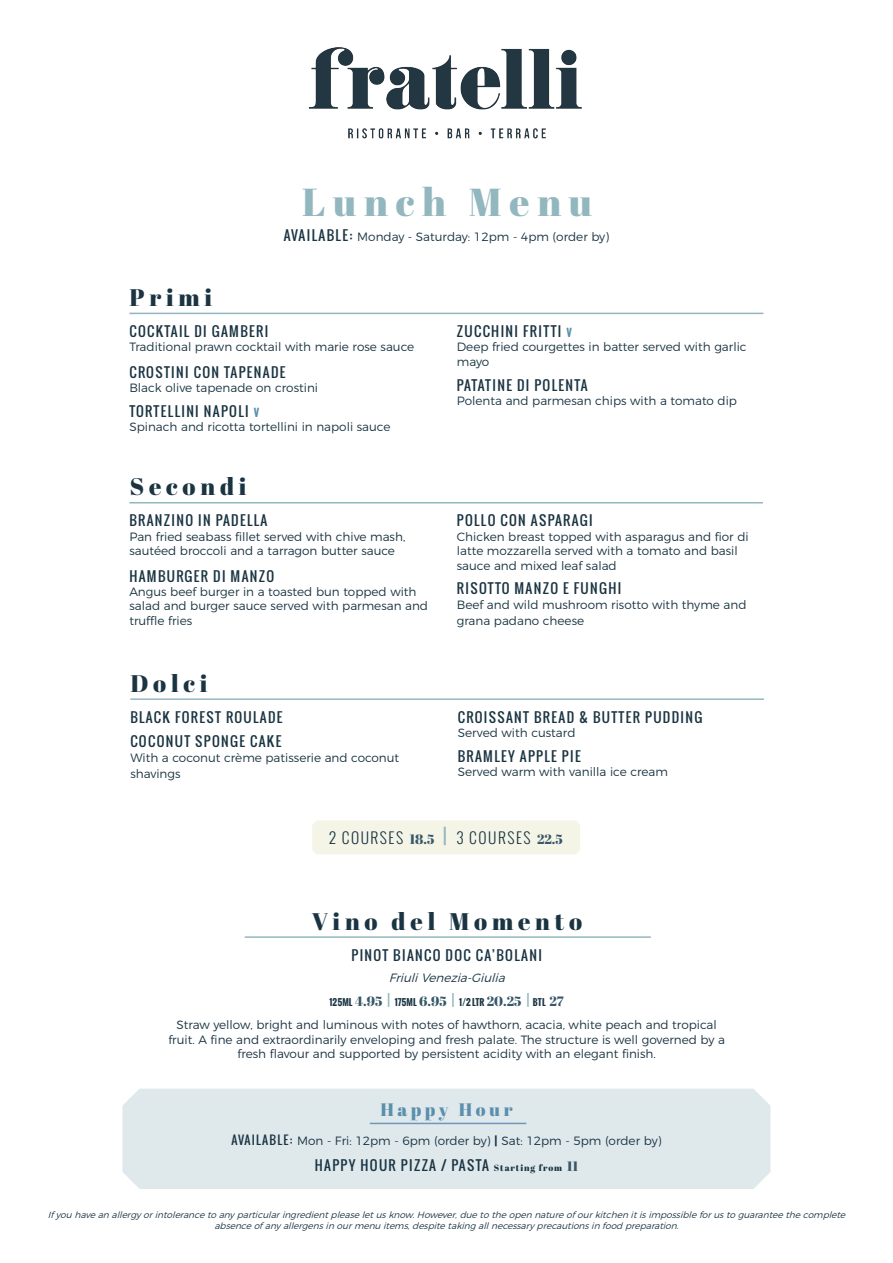
<style>
.page{position:relative;width:893px;height:1263px;background:#fff}
.page>*{position:absolute;margin:0;border:0;box-sizing:border-box;transform-origin:0 0}
.t1{font:39px "Abril Fatface";letter-spacing:.2em;color:#93b7be}
.t2{font:24px "Abril Fatface";letter-spacing:.2em;color:#1a3442}
.t3{font:18px "Abril Fatface";letter-spacing:.2em;color:#5b8fac}
.t4{font:300 15px "Oswald";letter-spacing:.1em;color:#183341}
.t5{font:13.5px "Oswald";letter-spacing:.1em;color:#1a3442}
.t6{font:300 12px/14.4px "Montserrat";color:#1a3442}
.t7{font:300 12px/14.4px "Montserrat";color:#183341}
.t8{font:italic 300 12px "Montserrat";color:#1a3442}
.t9{font:italic 300 9px/10.8px "Montserrat";color:#1a3442;text-align:center}
.t10{font:700 9px "Oswald";color:#1a3442}
.s1{font-family:"Oswald";font-weight:400;font-size:13.5px}
.s2{font-weight:700;font-size:10.5px;color:#5b8fac}
.s3{font-family:"Abril Fatface";font-weight:400;font-size:13.5px;color:#38586a}
.s4{font-weight:700;font-size:18px;color:#93b7be}
.s5{font-size:13.5px;color:#93b7be}
.s6{font-family:"Oswald";font-weight:400}
.s7{font-weight:700}
.s8{font-family:"Abril Fatface";font-size:9px}
.s9{font-family:"Abril Fatface";color:#38586a}
</style>
<div class="page">
<div style="left:312px;top:820px;width:268px;height:34px;background:#f4f4e7"></div>
<hr style="left:129px;top:313px;width:634px;height:1px;background:#93b7be">
<hr style="left:130px;top:698px;width:634px;height:2px;background:#93b7be">
<hr style="left:129px;top:502px;width:634px;height:1px;background:#93b7be">
<img style="left:308px;top:47px;width:274px;height:92px">
<div style="left:122px;top:1089px;width:648px;height:100px;background:#dfe9ec"></div>
<hr style="left:370px;top:1123px;width:156px;height:1px;background:#6d98ba">
<hr style="left:245px;top:936px;width:406px;height:2px;background:#93b7be">
<p class="t1" style="left:302px;top:174px;width:291px">Lunch Menu</p>
<p class="t2" style="left:129px;top:280px;width:84px">Primi</p>
<p class="t6" style="left:284px;top:229px;width:327px"><span class="s1">AVAILABLE:</span> Monday - Saturday: 12pm - 4pm (order by)</p>
<p class="t5" style="left:129px;top:321px;width:141px">COCKTAIL DI GAMBERI</p>
<p class="t6" style="left:129px;top:339px;width:286px">Traditional prawn cocktail with marie rose sauce</p>
<p class="t5" style="left:129px;top:362px;width:158px">CROSTINI CON TAPENADE</p>
<p class="t6" style="left:129px;top:380px;width:190px">Black olive tapenade on crostini</p>
<p class="t5" style="left:129px;top:401px;width:131px">TORTELLINI NAPOLI <span class="s2">V</span></p>
<p class="t6" style="left:129px;top:419px;width:263px">Spinach and ricotta tortellini in napoli sauce</p>
<p class="t2" style="left:130px;top:470px;width:118px">Secondi</p>
<p class="t5" style="left:129px;top:510px;width:140px">BRANZINO IN PADELLA</p>
<p class="t7" style="left:129px;top:528px;width:277px">Pan fried seabass fillet served with chive mash, sautéed broccoli and a tarragon butter sauce</p>
<p class="t5" style="left:129px;top:566px;width:146px">HAMBURGER DI MANZO</p>
<p class="t6" style="left:129px;top:584px;width:300px">Angus beef burger in a toasted bun topped with salad and burger sauce served with parmesan and truffle fries</p>
<p class="t2" style="left:130px;top:666px;width:79px">Dolci</p>
<p class="t5" style="left:130px;top:707px;width:154px">BLACK FOREST ROULADE</p>
<p class="t5" style="left:130px;top:731px;width:153px">COCONUT SPONGE CAKE</p>
<p class="t6" style="left:130px;top:748px;width:270px;line-height:16.2px">With a coconut crème patisserie and coconut shavings</p>
<p class="t5" style="left:457px;top:321px;width:117px">ZUCCHINI FRITTI <span class="s2">V</span></p>
<p class="t6" style="left:457px;top:339px;width:291px">Deep fried courgettes in batter served with garlic mayo</p>
<p class="t5" style="left:457px;top:374px;width:132px">PATATINE DI POLENTA</p>
<p class="t6" style="left:457px;top:392px;width:282px">Polenta and parmesan chips with a tomato dip</p>
<p class="t5" style="left:457px;top:510px;width:137px">POLLO CON ASPARAGI</p>
<p class="t6" style="left:457px;top:528px;width:293px">Chicken breast topped with asparagus and fior di latte mozzarella served with a tomato and basil sauce and mixed leaf salad</p>
<p class="t5" style="left:457px;top:578px;width:166px">RISOTTO MANZO E FUNGHI</p>
<p class="t6" style="left:457px;top:595px;width:291px;line-height:16.2px">Beef and wild mushroom risotto with thyme and grana padano cheese</p>
<p class="t5" style="left:458px;top:707px;width:246px">CROISSANT BREAD &amp; BUTTER PUDDING</p>
<p class="t6" style="left:458px;top:725px;width:119px">Served with custard</p>
<p class="t5" style="left:458px;top:746px;width:124px">BRAMLEY APPLE PIE</p>
<p class="t6" style="left:458px;top:764px;width:212px">Served warm with vanilla ice cream</p>
<p class="t4" style="left:329px;top:827px;width:235px">2 COURSES <span class="s3">18.5</span> <span class="s4">|</span> 3 COURSES <span class="s3">22.5</span></p>
<p class="t2" style="left:312px;top:904px;width:272px">Vino del Momento</p>
<p class="t5" style="left:351px;top:945px;width:192px">PINOT BIANCO DOC CA’BOLANI</p>
<p class="t8" style="left:389px;top:968px;width:122px">FriuliVenezia-Giulia</p>
<p class="t10" style="left:330px;top:996px;width:236px">125ML <span class="s3">4.95</span> <span class="s5">|</span> 175ML <span class="s3">6.95</span> <span class="s5">|</span> 1/2 LTR <span class="s3">20.25</span> <span class="s5">|</span> BTL <span class="s3">27</span></p>
<p class="t6" style="left:168px;top:1017px;width:558px;text-align:center">Straw yellow, bright and luminous with notes of hawthorn, acacia, white peach and tropical fruit. A fine and extraordinarily enveloping and fresh palate. The structure is well governed by a fresh flavour and supported by persistent acidity with an elegant finish.</p>
<p class="t3" style="left:380px;top:1097px;width:134px">Happy Hour</p>
<p class="t6" style="left:231px;top:1132px;width:432px"><span class="s6">AVAILABLE:</span> Mon - Fri: 12pm - 6pm (order by) <span class="s7">|</span> Sat: 12pm - 5pm (order by)</p>
<p class="t5" style="left:315px;top:1155px;width:265px">HAPPY HOUR PIZZA / PASTA <span class="s8">Starting from</span> <span class="s9">11</span></p>
<p class="t9" style="left:48px;top:1209px;width:802px">Ifyouhaveanallergyorintolerancetoanyparticularingredientpleaseletusknow.However,duetotheopennatureofourkitchenitisimpossibleforustoguaranteethecomplete absenceofanyallergensinourmenuitems,despitetakingallnecessaryprecautionsinfoodpreparation.</p>
</div>
